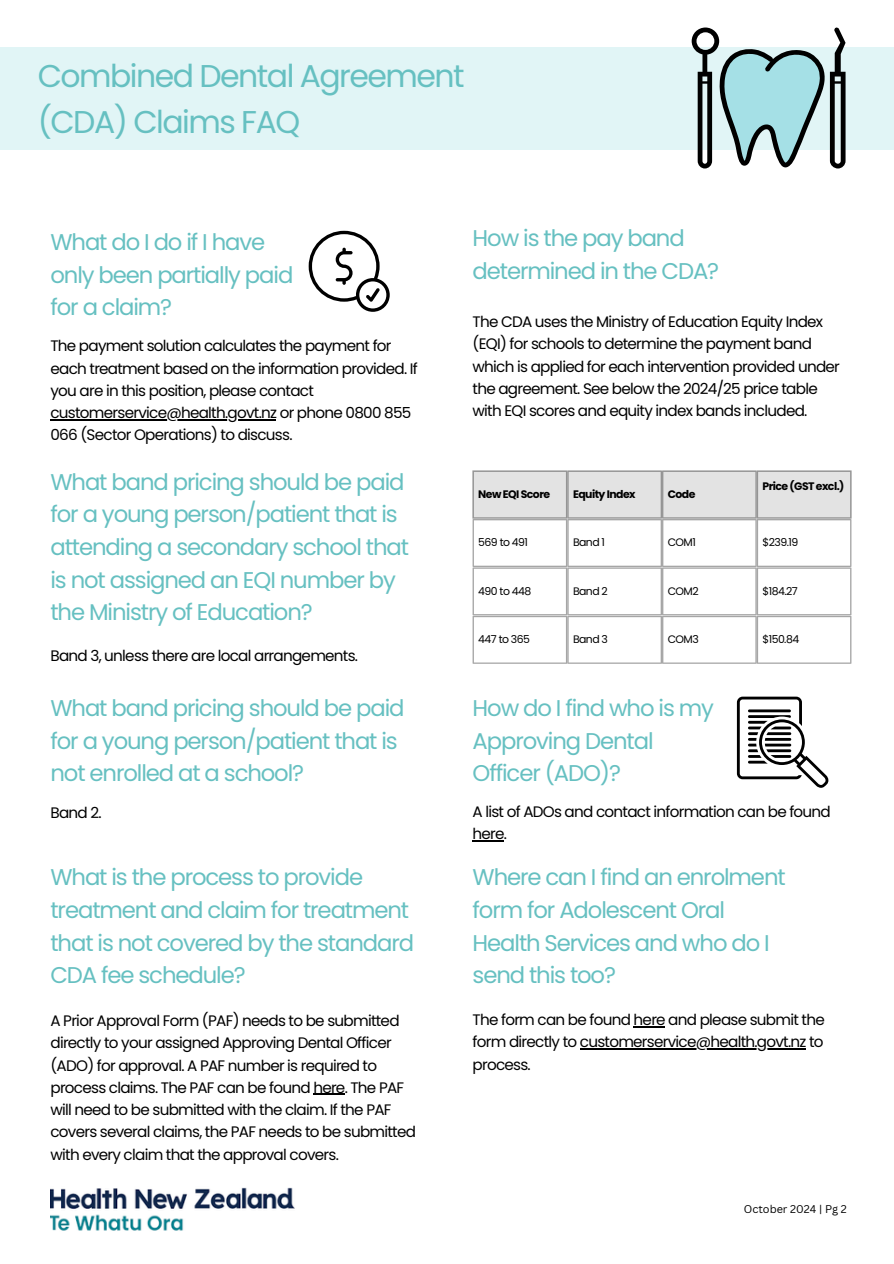
<style>
.page{position:relative;width:894px;height:1264px;background:#fff}
.page>*{position:absolute;margin:0;border:0;box-sizing:border-box;transform-origin:0 0}
.t1{font:31.5px/46.2px "Poppins";letter-spacing:-.05em;color:#66c0c1}
.t2{font:22.8px/32.7px "Poppins";letter-spacing:-.05em;color:#66c0c1}
.t3{font:15.15px/22.2px "Poppins";letter-spacing:-.05em;color:#000}
.t4{font:10.95px "Canva Sans";color:#000}
.t5{font:10.8px "Poppins";letter-spacing:-.05em;color:#000}
.t6{font:700 10.8px "Poppins";letter-spacing:-.05em;color:#000}
</style>
<div class="page">
<div style="left:0;top:48px;width:893px;height:102px;background:#e1f5f6"></div>
<img style="left:50px;top:1187px;width:245px;height:44px">
<svg style="left:472px;top:518px;width:379px;height:145px"></svg>
<img style="left:472px;top:470px;width:379px;height:48px">
<svg style="left:308px;top:231px;width:81px;height:81px"></svg>
<hr style="left:472px;top:840px;width:31px;height:1px;background:#000">
<svg style="left:736px;top:696px;width:92px;height:91px"></svg>
<hr style="left:50px;top:419px;width:226px;height:1px;background:#000">
<hr style="left:633px;top:1026px;width:31px;height:1px;background:#000">
<hr style="left:579px;top:1048px;width:226px;height:1px;background:#000">
<hr style="left:313px;top:1093px;width:31px;height:1px;background:#000">
<svg style="left:691px;top:27px;width:154px;height:141px"></svg>
<p class="t1" style="left:38px;top:52px;width:428px">Combined Dental Agreement (CDA) Claims FAQ</p>
<p class="t2" style="left:50px;top:226px;width:244px">What do I do if I have only been partially paid for a claim?</p>
<p class="t3" style="left:50px;top:335px;width:369px">The payment solution calculates the payment for each treatment based on the information provided. If you are in this position, please contact</p>
<p class="t3" style="left:50px;top:402px;width:362px">customerservice@health.govt.nz or phone 0800 855<br>066 (Sector Operations) to discuss.</p>
<h4 class="t2" style="left:50px;top:465px;width:360px">What band pricing should be paid for a young person/patient that is attending a secondary school that is not assigned an EQI number by the Ministry of Education?</h4>
<p class="t3" style="left:50px;top:644px;width:309px">Band 3, unless there are local arrangements.</p>
<p class="t2" style="left:50px;top:691px;width:355px">What band pricing should be paid for a young person/patient that is not enrolled at a school?</p>
<p class="t3" style="left:50px;top:802px;width:53px">Band 2.</p>
<p class="t2" style="left:50px;top:861px;width:365px">What is the process to provide treatment and claim for treatment that is not covered by the standard<br>CDA fee schedule?</p>
<p class="t3" style="left:50px;top:1009px;width:367px">A Prior Approval Form (PAF) needs to be submitted directly to your assigned Approving Dental Officer (ADO) for approval. A PAF number is required to process claims. The PAF can be found here. The PAF will need to be submitted with the claim. If the PAF covers several claims, the PAF needs to be submitted with every claim that the approval covers.</p>
<p class="t2" style="left:472px;top:222px;width:248px">How is the pay band determined in the CDA?</p>
<p class="t3" style="left:472px;top:311px;width:369px">The CDA uses the Ministry of Education Equity Index (EQI) for schools to determine the payment band which is applied for each intervention provided under the agreement. See below the 2024/25 price table with EQI scores and equity index bands included.</p>
<h1 class="t6" style="left:478px;top:486px;width:73px">New EQI Score</h1>
<h2 class="t6" style="left:573px;top:486px;width:64px">Equity Index</h2>
<h3 class="t6" style="left:667px;top:486px;width:29px">Code</h3>
<h2 class="t5" style="left:478px;top:535px;width:51px">569 to 491</h2>
<h3 class="t5" style="left:573px;top:535px;width:34px">Band 1</h3>
<h2 class="t5" style="left:667px;top:535px;width:30px">COM1</h2>
<h3 class="t5" style="left:478px;top:583px;width:55px">490 to 448</h3>
<p class="t5" style="left:573px;top:583px;width:36px">Band 2</p>
<p class="t5" style="left:667px;top:583px;width:32px">COM2</p>
<h5 class="t5" style="left:478px;top:631px;width:53px">447 to 365</h5>
<p class="t5" style="left:573px;top:631px;width:37px">Band 3</p>
<h5 class="t5" style="left:667px;top:631px;width:33px">COM3</h5>
<p class="t6" style="left:762px;top:478px;width:83px">Price (GST excl.)</p>
<p class="t5" style="left:762px;top:535px;width:37px">$239.19</p>
<h5 class="t5" style="left:762px;top:583px;width:37px">$184.27</h5>
<p class="t5" style="left:762px;top:631px;width:38px">$150.84</p>
<h5 class="t2" style="left:472px;top:691px;width:243px">How do I find who is my<br>Approving Dental<br>Officer (ADO)?</h5>
<p class="t3" style="left:472px;top:800px;width:360px">A list of ADOs and contact information can be found here.</p>
<p class="t2" style="left:472px;top:861px;width:314px">Where can I find an enrolment form for Adolescent Oral<br>Health Services and who do I send this too?</p>
<p class="t3" style="left:472px;top:1008px;width:353px">The form can be found here and please submit the form directly to customerservice@health.govt.nz to</p>
<h4 class="t3" style="left:472px;top:1053px;width:60px">process.</h4>
<p class="t4" style="left:743px;top:1201px;width:104px">October 2024 | Pg 2</p>
</div>
